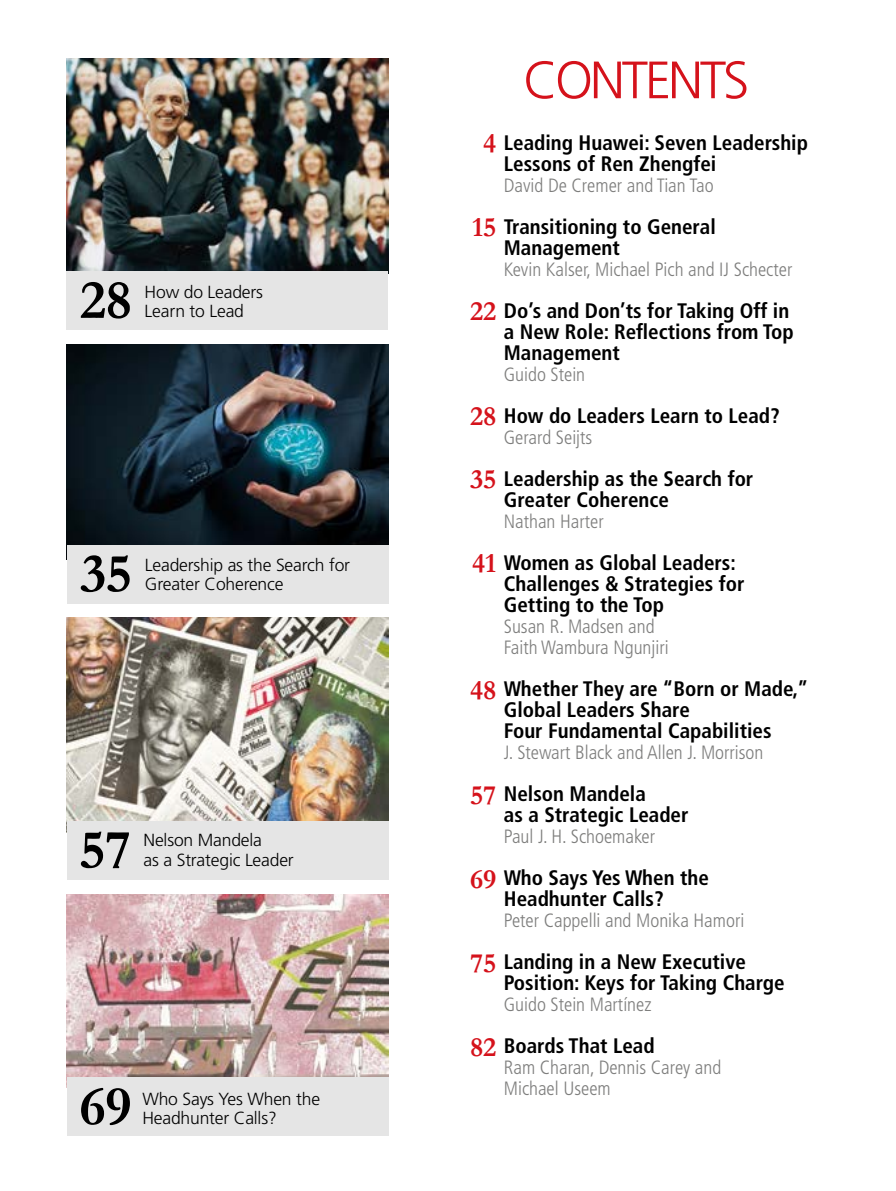
<style>
.page{position:relative;width:896px;height:1191px;background:#fff}
.page>*{position:absolute;margin:0;border:0;box-sizing:border-box;transform-origin:0 0}
.t1{font:700 56px "Garamond";letter-spacing:-.01em;color:#000}
.t2{font:300 52.5px "Frutiger";letter-spacing:-.06em;color:#d5121b}
.t3{font:700 28px "Garamond";color:#d5121b}
.t4{font:700 condensed 21px/21px "Frutiger";color:#000}
.t5{font:300 condensed 19.25px/21px "Frutiger";color:#7e7e7d}
.t6{font:300 17.5px/19.2px "Frutiger";letter-spacing:-.01em;color:#000}
</style>
<div class="page">
<img style="left:67px;top:59px;width:321px;height:213px">
<img style="left:67px;top:618px;width:321px;height:203px">
<img style="left:67px;top:344px;width:321px;height:201px">
<div style="left:67px;top:272px;width:321px;height:58px;background:#e5e5e5"></div>
<div style="left:67px;top:545px;width:321px;height:58px;background:#e5e5e5"></div>
<div style="left:67px;top:821px;width:321px;height:58px;background:#e5e5e5"></div>
<img style="left:67px;top:894px;width:321px;height:183px">
<div style="left:67px;top:1077px;width:321px;height:58px;background:#e5e5e5"></div>
<h1 class="t1" style="left:80px;top:267px;width:53px">28</h1>
<p class="t6" style="left:145px;top:282px;width:120px">How do Leaders<br>Learn to Lead</p>
<h1 class="t1" style="left:80px;top:540px;width:53px">35</h1>
<p class="t6" style="left:145px;top:555px;width:206px">Leadership as the Search for<br>Greater Coherence</p>
<h1 class="t1" style="left:79px;top:816px;width:53px">57</h1>
<p class="t6" style="left:143px;top:831px;width:152px">Nelson Mandela<br>as a Strategic Leader</p>
<h1 class="t1" style="left:79px;top:1073px;width:53px">69</h1>
<p class="t6" style="left:142px;top:1089px;width:179px">Who Says Yes When the</p>
<p class="t6" style="left:142px;top:1109px;width:136px">Headhunter Calls?</p>
<h3 class="t3" style="left:483px;top:127px;width:15px">4</h3>
<h3 class="t3" style="left:472px;top:211px;width:26px">15</h3>
<h3 class="t3" style="left:470px;top:295px;width:28px">22</h3>
<h3 class="t3" style="left:470px;top:400px;width:28px">28</h3>
<h3 class="t3" style="left:470px;top:463px;width:28px">35</h3>
<h3 class="t3" style="left:472px;top:547px;width:26px">41</h3>
<h3 class="t3" style="left:470px;top:673px;width:28px">48</h3>
<h3 class="t3" style="left:470px;top:778px;width:28px">57</h3>
<h3 class="t3" style="left:470px;top:862px;width:28px">69</h3>
<h3 class="t3" style="left:470px;top:946px;width:28px">75</h3>
<h3 class="t3" style="left:470px;top:1030px;width:28px">82</h3>
<h2 class="t2" style="left:523px;top:50px;width:227px">CONTENTS</h2>
<p class="t4" style="left:504px;top:132px;width:306px">Leading Huawei: Seven Leadership<br>Lessons of Ren Zhengfei</p>
<p class="t5" style="left:504px;top:175px;width:211px">David De Cremer and Tian Tao</p>
<p class="t4" style="left:504px;top:216px;width:213px">Transitioning to General<br>Management</p>
<p class="t5" style="left:504px;top:259px;width:290px">Kevin Kalser, Michael Pich and IJ Schecter</p>
<p class="t4" style="left:504px;top:300px;width:291px">Do’s and Don’ts for Taking Off in a New Role: Reflections from Top<br>Management</p>
<p class="t5" style="left:504px;top:364px;width:83px">Guido Stein</p>
<p class="t4" style="left:504px;top:405px;width:277px">How do Leaders Learn to Lead?</p>
<p class="t5" style="left:504px;top:427px;width:90px">Gerard Seijts</p>
<p class="t4" style="left:504px;top:468px;width:251px">Leadership as the Search for<br>Greater Coherence</p>
<p class="t5" style="left:504px;top:511px;width:101px">Nathan Harter</p>
<p class="t4" style="left:504px;top:552px;width:242px">Women as Global Leaders:<br>Challenges &amp; Strategies for<br>Getting to the Top</p>
<p class="t5" style="left:504px;top:616px;width:166px">Susan R. Madsen and<br>Faith Wambura Ngunjiri</p>
<p class="t4" style="left:504px;top:678px;width:306px">Whether They are “Born or Made,”<br>Global Leaders Share<br>Four Fundamental Capabilities</p>
<p class="t5" style="left:504px;top:742px;width:261px">J. Stewart Black and Allen J. Morrison</p>
<p class="t4" style="left:504px;top:783px;width:186px">Nelson Mandela<br>as a Strategic Leader</p>
<p class="t5" style="left:504px;top:826px;width:153px">Paul J. H. Schoemaker</p>
<p class="t4" style="left:504px;top:867px;width:206px">Who Says Yes When the<br>Headhunter Calls?</p>
<p class="t5" style="left:504px;top:910px;width:242px">Peter Cappelli and Monika Hamori</p>
<p class="t4" style="left:504px;top:951px;width:282px">Landing in a New Executive<br>Position: Keys for Taking Charge</p>
<p class="t5" style="left:504px;top:994px;width:149px">Guido Stein Martínez</p>
<p class="t4" style="left:504px;top:1035px;width:152px">Boards That Lead</p>
<p class="t5" style="left:504px;top:1057px;width:219px">Ram Charan, Dennis Carey and<br>Michael Useem</p>
</div>
